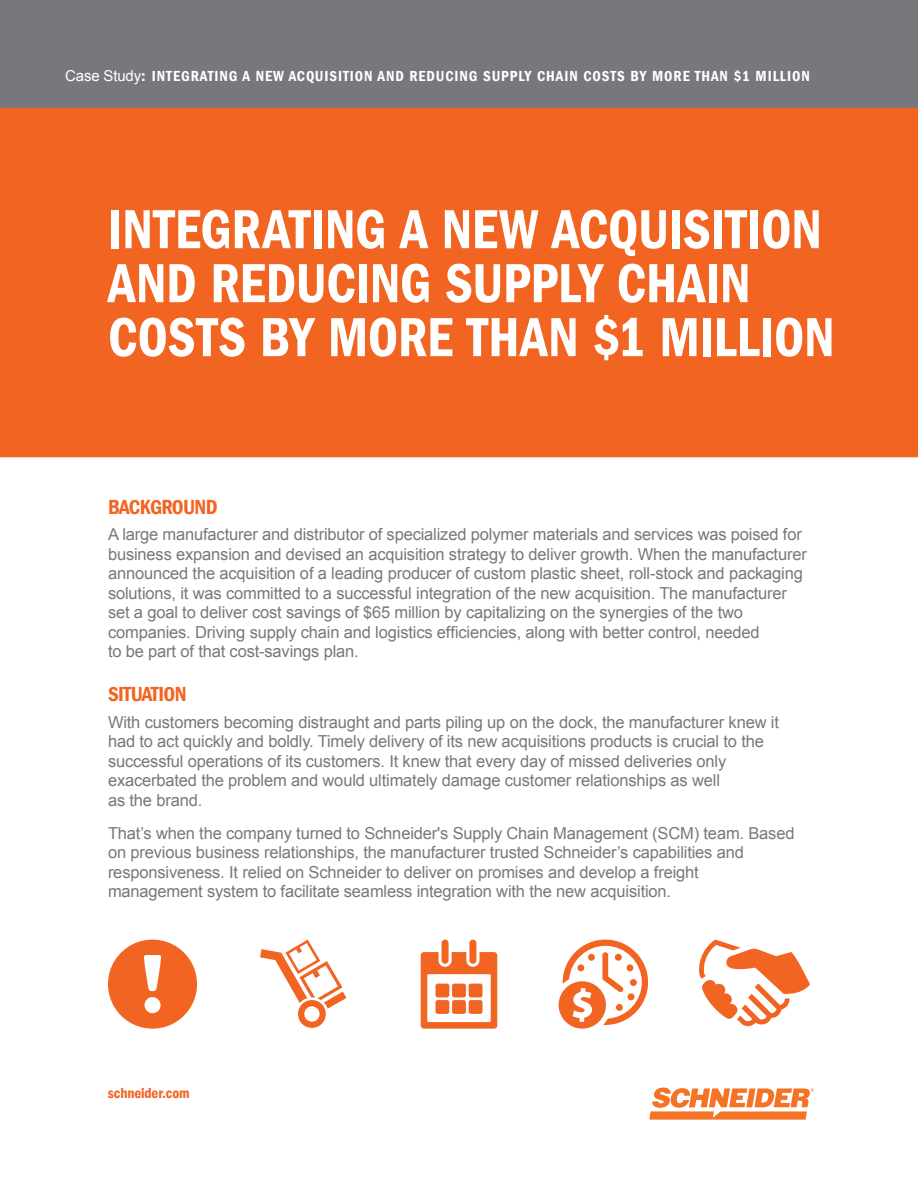
<style>
.page{position:relative;width:918px;height:1188px;background:#fff}
.page>*{position:absolute;margin:0;border:0;box-sizing:border-box;transform-origin:0 0}
.t1{font:57px/54px "Franklin Gothic LT Com Dm Cn";letter-spacing:-.005em;color:#fff;scale:.95 1}
.t2{font:21px "Franklin Gothic LT Com Dm Cn";letter-spacing:-.03em;color:#f26422}
.t3{font:16.5px/19.5px "Arial";letter-spacing:-.01em;color:#76787b}
.t4{font:15px "Franklin Gothic LT Com Dm Cn";letter-spacing:.06em;color:#fff}
.t5{font:15px "Franklin Gothic LT Com Dm Cn";letter-spacing:-.01em;color:#f26422}
.s1{font-family:"Arial"}
.s2{font-family:"Franklin Gothic LT Com Dm"}
</style>
<div class="page">
<div style="left:0;top:108px;width:918px;height:349px;background:#f26422"></div>
<div style="left:0;top:0;width:918px;height:108px;background:#76787b"></div>
<svg style="left:649px;top:1088px;width:165px;height:32px"></svg>
<svg style="left:559px;top:940px;width:89px;height:89px"></svg>
<svg style="left:108px;top:940px;width:89px;height:89px"></svg>
<svg style="left:260px;top:940px;width:86px;height:88px"></svg>
<div style="left:442px;top:940px;width:7px;height:24px;background:#f26422;border-radius:3px"></div>
<svg style="left:421px;top:952px;width:76px;height:77px"></svg>
<div style="left:469px;top:940px;width:7px;height:24px;background:#f26422;border-radius:3px"></div>
<svg style="left:699px;top:940px;width:111px;height:87px"></svg>
<p class="t4" style="left:65px;top:67px;width:746px"><span class="s1">Case Study</span><span class="s2">:</span> INTEGRATING A NEW ACQUISITION AND REDUCING SUPPLY CHAIN COSTS BY MORE THAN $1 MILLION</p>
<h1 class="t1" style="left:108px;top:203px;width:766px">INTEGRATING A NEW ACQUISITION<br>AND REDUCING SUPPLY CHAIN<br>COSTS BY MORE THAN $1 MILLION</h1>
<p class="t2" style="left:108px;top:495px;width:111px">BACKGROUND</p>
<p class="t3" style="left:108px;top:525px;width:700px">A large manufacturer and distributor of specialized polymer materials and services was poised for business expansion and devised an acquisition strategy to deliver growth. When the manufacturer announced the acquisition of a leading producer of custom plastic sheet, roll-stock and packaging solutions, it was committed to a successful integration of the new acquisition. The manufacturer set a goal to deliver cost savings of $65 million by capitalizing on the synergies of the two companies. Driving supply chain and logistics efficiencies, along with better control, needed<br>to be part of that cost-savings plan.</p>
<p class="t2" style="left:108px;top:682px;width:80px">SITUATION</p>
<p class="t3" style="left:108px;top:712px;width:672px">With customers becoming distraught and parts piling up on the dock, the manufacturer knew it had to act quickly and boldly. Timely delivery of its new acquisitions products is crucial to the successful operations of its customers. It knew that every day of missed deliveries only exacerbated the problem and would ultimately damage customer relationships as well<br>as the brand.</p>
<p class="t3" style="left:108px;top:823px;width:688px">That’s when the company turned to Schneider's Supply Chain Management (SCM) team. Based on previous business relationships, the manufacturer trusted Schneider’s capabilities and responsiveness. It relied on Schneider to deliver on promises and develop a freight management system to facilitate seamless integration with the new acquisition.</p>
<p class="t5" style="left:108px;top:1084px;width:83px">schneider.com</p>
</div>
